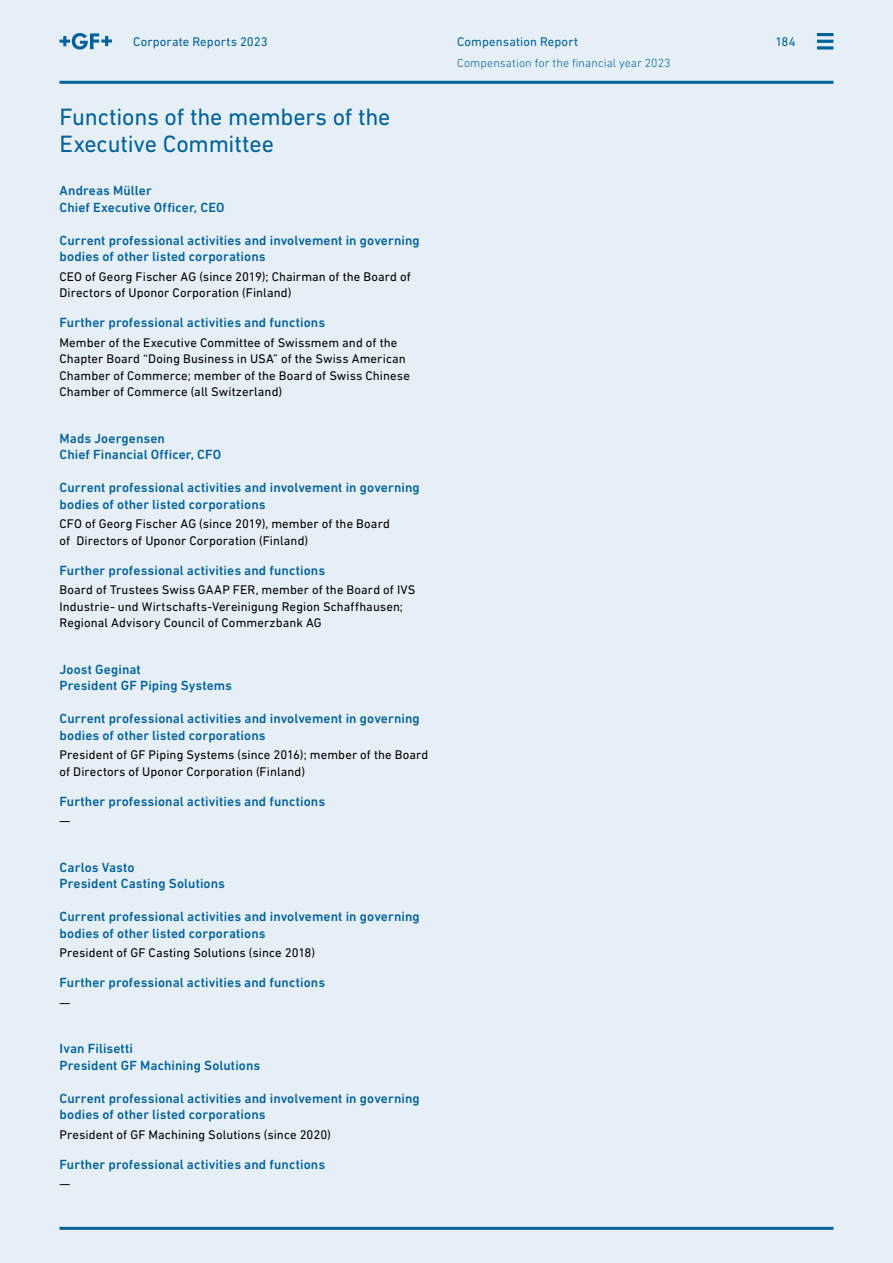
<style>
.page{position:relative;width:893px;height:1263px;background:#e6eff5}
.page>*{position:absolute;margin:0;border:0;box-sizing:border-box;transform-origin:0 0}
.H2__without_grid{font:24px/27px "DIN Next W1 G";letter-spacing:-.01em;color:#00629b}
.H3__first_line_on_gr{font:500 13.5px "DIN Next W1 G";letter-spacing:.01em;color:#00629b}
.Copy__left{font:12.75px/16.5px "DIN Next W1 G";letter-spacing:.01em;color:#000}
.Navigation{font:12.75px "DIN Next W1 G";letter-spacing:.01em;color:#00629b}
.Subtitle{font:300 12px "DIN Next W1 G";letter-spacing:.01em;color:#00629b}
</style>
<div class="page">
<hr style="left:60px;top:1227px;width:773px;height:3px;background:#00629b">
<hr style="left:60px;top:81px;width:773px;height:3px;background:#00629b">
<svg style="left:60px;top:33px;width:52px;height:17px"></svg>
<hr style="left:817px;top:33px;width:16px;height:3px;background:#00629b">
<svg style="left:817px;top:46px;width:16px;height:4px"></svg>
<hr style="left:817px;top:40px;width:16px;height:3px;background:#00629b">
<p class="Navigation" style="left:133px;top:35px;width:136px">Corporate Reports 2023</p>
<p class="Navigation" style="left:457px;top:35px;width:122px">Compensation Report</p>
<p class="Navigation" style="left:775px;top:35px;width:22px">184</p>
<p class="Subtitle" style="left:457px;top:56px;width:215px">Compensation for the financial year 2023</p>
<p class="H2__without_grid" style="left:60px;top:103px;width:333px">Functions of the members of the<br>Executive Committee</p>
<p class="H3__first_line_on_gr" style="left:60px;top:183px;width:94px">Andreas Mü ller</p>
<p class="H3__first_line_on_gr" style="left:60px;top:199px;width:167px">Chief Executive Officer, CEO</p>
<p class="H3__first_line_on_gr" style="left:60px;top:232px;width:362px">Current professional activities and involvement in governing</p>
<p class="H3__first_line_on_gr" style="left:60px;top:249px;width:208px">bodies of other listed corporations</p>
<p class="Copy__left" style="left:60px;top:268px;width:353px">CEO of Georg Fischer AG (since 2019); Chairman of the Board of<br>Directors of Uponor Corporation (Finland)</p>
<p class="H3__first_line_on_gr" style="left:60px;top:315px;width:267px">Further professional activities and functions</p>
<p class="Copy__left" style="left:60px;top:334px;width:352px">Member of the Executive Committee of Swissmem and of the Chapter Board “Doing Business in USA” of the Swiss American Chamber of Commerce; member of the Board of Swiss Chinese Chamber of Commerce (all Switzerland)</p>
<p class="H3__first_line_on_gr" style="left:60px;top:430px;width:107px">Mads Joergensen</p>
<p class="H3__first_line_on_gr" style="left:60px;top:447px;width:163px">Chief Financial Officer, CFO</p>
<p class="H3__first_line_on_gr" style="left:60px;top:480px;width:362px">Current professional activities and involvement in governing</p>
<p class="H3__first_line_on_gr" style="left:60px;top:496px;width:208px">bodies of other listed corporations</p>
<p class="Copy__left" style="left:60px;top:515px;width:332px">CFO of Georg Fischer AG (since 2019), member of the Board of Directors of Uponor Corporation (Finland)</p>
<p class="H3__first_line_on_gr" style="left:60px;top:562px;width:267px">Further professional activities and functions</p>
<p class="Copy__left" style="left:60px;top:581px;width:357px">Board of Trustees Swiss GAAP FER, member of the Board of IVS<br>Industrie- und Wirtschafts-Vereinigung Region Schaffhausen;<br>Regional Advisory Council of Commerzbank AG</p>
<p class="H3__first_line_on_gr" style="left:60px;top:661px;width:83px">Joost Geginat</p>
<p class="H3__first_line_on_gr" style="left:60px;top:678px;width:174px">President GF Piping Systems</p>
<p class="H3__first_line_on_gr" style="left:60px;top:711px;width:362px">Current professional activities and involvement in governing</p>
<p class="H3__first_line_on_gr" style="left:60px;top:727px;width:208px">bodies of other listed corporations</p>
<p class="Copy__left" style="left:60px;top:746px;width:370px">President of GF Piping Systems (since 2016); member of the Board of Directors of Uponor Corporation (Finland)</p>
<p class="H3__first_line_on_gr" style="left:60px;top:793px;width:267px">Further professional activities and functions</p>
<p class="Copy__left" style="left:60px;top:812px;width:12px">—</p>
<p class="H3__first_line_on_gr" style="left:60px;top:859px;width:77px">Carlos Vasto</p>
<p class="H3__first_line_on_gr" style="left:60px;top:876px;width:167px">President Casting Solutions</p>
<p class="H3__first_line_on_gr" style="left:60px;top:909px;width:362px">Current professional activities and involvement in governing</p>
<p class="H3__first_line_on_gr" style="left:60px;top:925px;width:208px">bodies of other listed corporations</p>
<p class="Copy__left" style="left:60px;top:944px;width:257px">President of GF Casting Solutions (since 2018)</p>
<p class="H3__first_line_on_gr" style="left:60px;top:975px;width:267px">Further professional activities and functions</p>
<p class="Copy__left" style="left:60px;top:994px;width:12px">—</p>
<p class="H3__first_line_on_gr" style="left:60px;top:1041px;width:75px">Ivan Filisetti</p>
<p class="H3__first_line_on_gr" style="left:60px;top:1057px;width:202px">President GF Machining Solutions</p>
<p class="H3__first_line_on_gr" style="left:60px;top:1090px;width:362px">Current professional activities and involvement in governing</p>
<p class="H3__first_line_on_gr" style="left:60px;top:1107px;width:208px">bodies of other listed corporations</p>
<p class="Copy__left" style="left:60px;top:1126px;width:273px">President of GF Machining Solutions (since 2020)</p>
<p class="H3__first_line_on_gr" style="left:60px;top:1156px;width:267px">Further professional activities and functions</p>
<p class="Copy__left" style="left:60px;top:1175px;width:12px">—</p>
</div>
